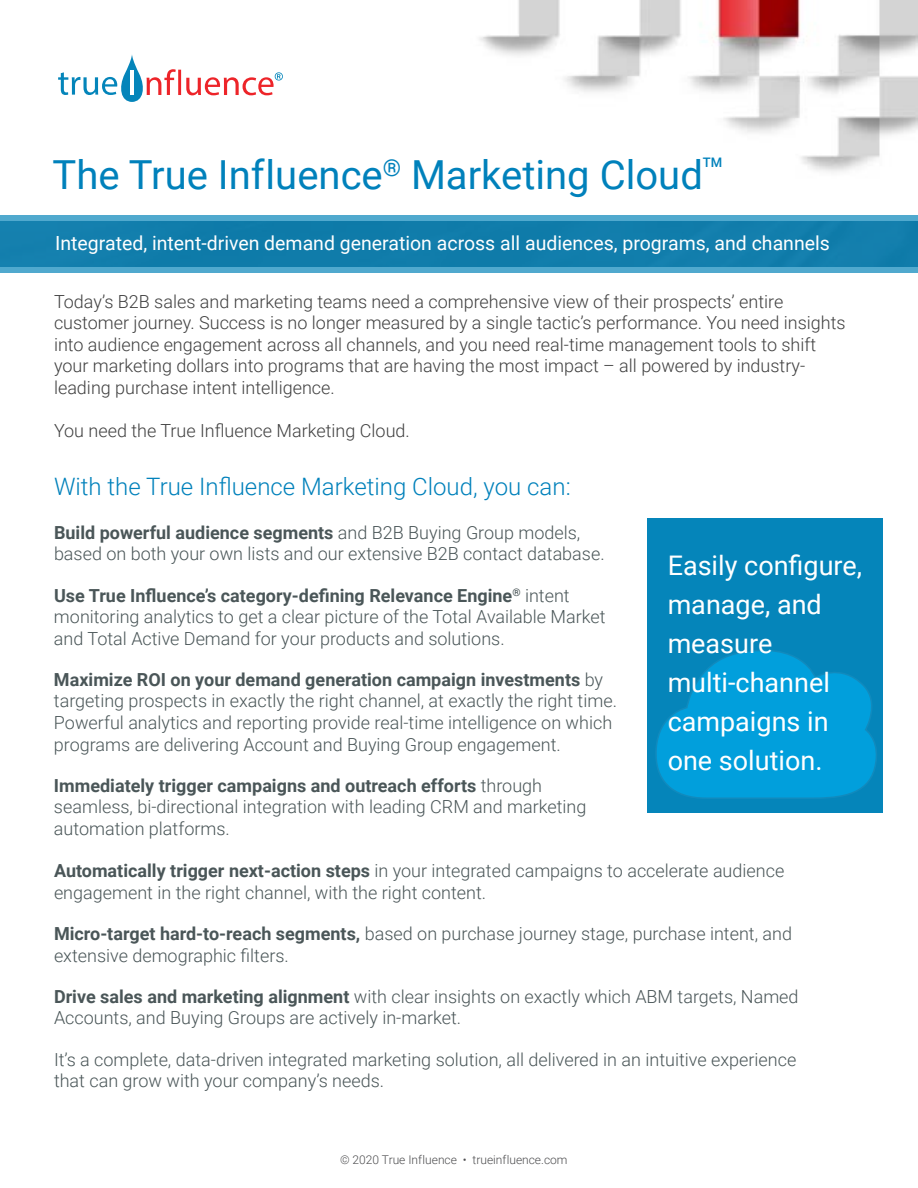
<style>
.page{position:relative;width:918px;height:1188px;background:#fff}
.page>*{position:absolute;margin:0;border:0;box-sizing:border-box;transform-origin:0 0}
.t1{font:40.05px "Roboto";color:#0081bb}
.t2{font:27px/39px "Roboto";color:#fff}
.t3{font:300 24px "Roboto";color:#0081bb}
.t4{font:19.5px "Roboto";color:#fff}
.t5{font:300 18px/21.6px "Roboto";color:#4a5658}
.t6{font:300 18px/21.6px "Roboto";color:#404040}
.t7{font:500 13.2px "Roboto";color:#0081bb}
.t8{font:300 12px "Roboto";color:#4d4d4f}
.s1{font-weight:700}
</style>
<div class="page">
<img style="left:479px;top:0;width:439px;height:172px">
<svg style="left:0;top:215px;width:918px;height:57px;background:#1d85b1"></svg>
<div style="left:647px;top:518px;width:236px;height:295px;background:#0585ba"></div>
<svg style="left:656px;top:650px;width:221px;height:149px"></svg>
<svg style="left:58px;top:55px;width:118px;height:47px"></svg>
<hr style="left:178px;top:70px;width:3px;height:25px;background:#ed2429">
<svg style="left:186px;top:72px;width:97px;height:23px"></svg>
<h1 class="t1" style="left:52px;top:147px;width:652px">The True Influence<sup>®</sup> Marketing Cloud</h1>
<p class="t7" style="left:703px;top:153px;width:21px">TM</p>
<p class="t4" style="left:55px;top:230px;width:776px">Integrated, intent-driven demand generation across all audiences, programs, and channels</p>
<p class="t6" style="left:54px;top:290px;width:793px">Today’s B2B sales and marketing teams need a comprehensive view of their prospects’ entire customer journey. Success is no longer measured by a single tactic’s performance. You need insights into audience engagement across all channels, and you need real-time management tools to shift your marketing dollars into programs that are having the most impact – all powered by industry&shy;leading purchase intent intelligence.</p>
<p class="t6" style="left:54px;top:419px;width:357px">You need the True Influence Marketing Cloud.</p>
<h3 class="t3" style="left:54px;top:470px;width:518px">With the True Influence Marketing Cloud, you can:</h3>
<p class="t5" style="left:54px;top:521px;width:552px"><span class="s1">Build powerful audience segments</span> and B2B Buying Group models, based on both your own lists and our extensive B2B contact database.</p>
<p class="t5" style="left:54px;top:584px;width:553px"><span class="s1">Use True Influence’s category-defining Relevance Engine</span><sup>®</sup> intent monitoring analytics to get a clear picture of the Total Available Market and Total Active Demand for your products and solutions.</p>
<p class="t5" style="left:54px;top:668px;width:564px"><span class="s1">Maximize ROI on your demand generation campaign investments</span> by targeting prospects in exactly the right channel, at exactly the right time.<br>Powerful analytics and reporting provide real-time intelligence on which programs are delivering Account and Buying Group engagement.</p>
<p class="t5" style="left:54px;top:774px;width:534px"><span class="s1">Immediately trigger campaigns and outreach efforts</span> through seamless, bi-directional integration with leading CRM and marketing automation platforms.</p>
<h2 class="t2" style="left:668px;top:545px;width:196px">Easily configure, manage, and measure multi-channel campaigns in one solution.</h2>
<p class="t5" style="left:54px;top:860px;width:732px"><span class="s1">Automatically trigger next-action steps</span> in your integrated campaigns to accelerate audience engagement in the right channel, with the right content.</p>
<p class="t5" style="left:54px;top:922px;width:740px"><span class="s1">Micro-target hard-to-reach segments,</span> based on purchase journey stage, purchase intent, and extensive demographic filters.</p>
<p class="t5" style="left:54px;top:985px;width:746px"><span class="s1">Drive sales and marketing alignment</span> with clear insights on exactly which ABM targets, Named<br>Accounts, and Buying Groups are actively in-market.</p>
<p class="t5" style="left:54px;top:1048px;width:744px">It’s a complete, data-driven integrated marketing solution, all delivered in an intuitive experience that can grow with your company’s needs.</p>
<p class="t8" style="left:340px;top:1152px;width:229px">© 2020 True Influence • trueinfluence.com</p>
</div>
